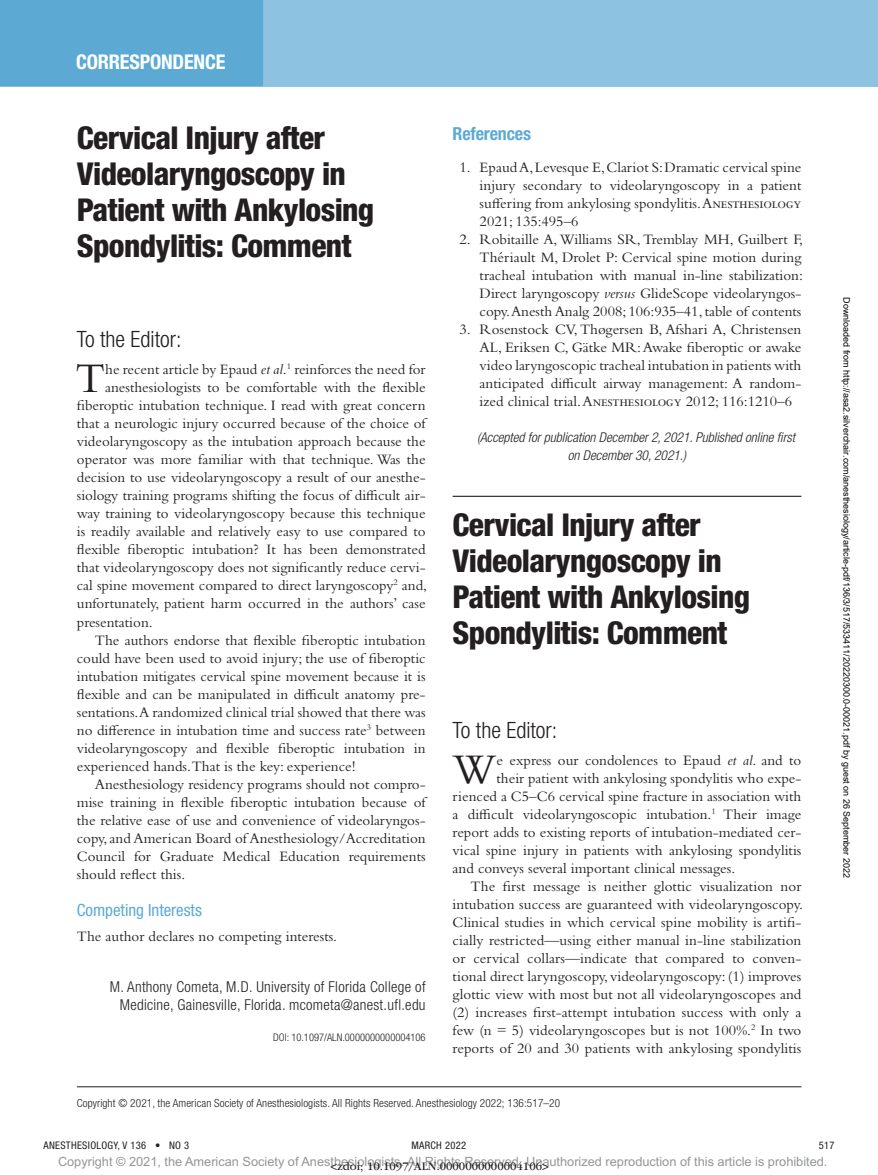
<style>
.page{position:relative;width:878px;height:1175px;background:#fff}
.page>*{position:absolute;margin:0;border:0;box-sizing:border-box;transform-origin:0 0}
.t1{font:43.95px "Bembo Std";color:#231f20}
.t2{font:800 condensed 31.5px/36px "Helvetica Neue LT Std";letter-spacing:-.02em;color:#231f20}
.t3{font:300 condensed 22.5px "Helvetica Neue LT Std";color:#231f20}
.t4{font:700 condensed 20.25px "Helvetica Neue LT Std";letter-spacing:-.01em;color:#fff}
.t5{font:700 condensed 18px "Helvetica Neue LT Std";color:#5caad4}
.t6{font:condensed 16.8px "Helvetica Neue LT Std";color:#5caad4}
.t7{font:15px/18px "Bembo Std";color:#231f20;text-align:justify}
.t8{font:300 condensed 15px/18px "Helvetica Neue LT Std";letter-spacing:.02em;color:#231f20;text-align:right}
.t9{font:italic 300 condensed 13.5px/18px "Helvetica Neue LT Std";color:#231f20}
.t10{font:12.75px "Arial MT Std";color:#939598}
.t11{font:12px "ITC Garamond Std";color:#231f20}
.t12{font:300 condensed 11.25px "Helvetica Neue LT Std";letter-spacing:.01em;color:#231f20}
.t13{font:condensed 10.5px "Helvetica Neue LT Std";letter-spacing:.03em;color:#231f20}
.t14{font:300 condensed 10.5px "Helvetica Neue LT Std";color:#231f20}
.t15{font:9px "Arial";color:#000}
.s1{font-style:italic}
</style>
<div class="page">
<div style="left:0;top:0;width:878px;height:86px;background:#8dc3e0"></div>
<div style="left:0;top:0;width:263px;height:86px;background:#5caad4"></div>
<hr style="left:77px;top:1086px;width:724px;height:1px;background:#231f20">
<hr style="left:452px;top:496px;width:349px;height:1px;background:#231f20">
<h3 class="t4" style="left:76px;top:49px;width:151px">CORRESPONDENCE</h3>
<h2 class="t2" style="left:77px;top:120px;width:299px">Cervical Injury after<br>Videolaryngoscopy in<br>Patient with Ankylosing<br>Spondylitis: Comment</h2>
<h3 class="t3" style="left:77px;top:326px;width:106px">To the Editor:</h3>
<h1 class="t1" style="left:75px;top:353px;width:31px">T</h1>
<p class="t7" style="left:105px;top:360px;width:322px">he recent article by Epaud <span class="s1">et al</span>.<sup>1</sup> reinforces the need for</p>
<p class="t7" style="left:105px;top:378px;width:322px">anesthesiologists to be comfortable with the flexible</p>
<p class="t7" style="left:77px;top:396px;width:350px">fiberoptic intubation technique. I read with great concern</p>
<p class="t7" style="left:77px;top:414px;width:350px">that a neurologic injury occurred because of the choice of</p>
<p class="t7" style="left:77px;top:432px;width:350px">videolaryngoscopy as the intubation approach because the</p>
<p class="t7" style="left:77px;top:450px;width:350px">operator was more familiar with that technique. Was the</p>
<p class="t7" style="left:77px;top:468px;width:350px">decision to use videolaryngoscopy a result of our anesthe-</p>
<p class="t7" style="left:77px;top:486px;width:350px">siology training programs shifting the focus of difficult air-</p>
<p class="t7" style="left:77px;top:504px;width:350px">way training to videolaryngoscopy because this technique</p>
<p class="t7" style="left:77px;top:522px;width:350px">is readily available and relatively easy to use compared to</p>
<p class="t7" style="left:77px;top:540px;width:350px">flexible fiberoptic intubation? It has been demonstrated</p>
<p class="t7" style="left:77px;top:558px;width:350px">that videolaryngoscopy does not significantly reduce cervi-</p>
<p class="t7" style="left:77px;top:576px;width:352px">cal spine movement compared to direct laryngoscopy<sup>2</sup> and,</p>
<p class="t7" style="left:77px;top:594px;width:350px">unfortunately, patient harm occurred in the authors’ case</p>
<p class="t7" style="left:77px;top:612px;width:77px">presentation.</p>
<p class="t7" style="left:95px;top:630px;width:332px">The authors endorse that flexible fiberoptic intubation</p>
<p class="t7" style="left:77px;top:648px;width:350px">could have been used to avoid injury; the use of fiberoptic</p>
<p class="t7" style="left:77px;top:666px;width:350px">intubation mitigates cervical spine movement because it is</p>
<p class="t7" style="left:77px;top:684px;width:350px">flexible and can be manipulated in difficult anatomy pre-</p>
<p class="t7" style="left:77px;top:702px;width:350px">sentations.A randomized clinical trial showed that there was</p>
<p class="t7" style="left:77px;top:720px;width:350px">no difference in intubation time and success rate<sup>3</sup> between</p>
<p class="t7" style="left:77px;top:738px;width:350px">videolaryngoscopy and flexible fiberoptic intubation in</p>
<p class="t7" style="left:77px;top:756px;width:280px">experienced hands.That is the key: experience!</p>
<p class="t7" style="left:95px;top:774px;width:332px">Anesthesiology residency programs should not compro-</p>
<p class="t7" style="left:77px;top:792px;width:350px">mise training in flexible fiberoptic intubation because of</p>
<p class="t7" style="left:77px;top:810px;width:350px">the relative ease of use and convenience of videolaryngos-</p>
<p class="t7" style="left:77px;top:828px;width:350px">copy, and American Board of Anesthesiology/Accreditation</p>
<p class="t7" style="left:77px;top:846px;width:350px">Council for Graduate Medical Education requirements</p>
<p class="t7" style="left:77px;top:864px;width:110px">should reflect this.</p>
<p class="t6" style="left:77px;top:900px;width:126px">Competing Interests</p>
<p class="t7" style="left:77px;top:926px;width:262px">The author declares no competing interests.</p>
<p class="t8" style="left:110px;top:977px;width:317px">M. Anthony Cometa, M.D. University of Florida College of<br>Medicine, Gainesville, Florida. mcometa@anest.ufl.edu</p>
<p class="t14" style="left:273px;top:1030px;width:154px">DOI: 10.1097/ALN.0000000000004106</p>
<p class="t5" style="left:452px;top:122px;width:80px">REFERENCES</p>
<p class="t7" style="left:479px;top:158px;width:323px;text-indent:-20px">1. Epaud A, Levesque E, Clariot S: Dramatic cervical spine injury secondary to videolaryngoscopy in a patient suffering from ankylosing spondylitis. Anesthesiology 2021; 135:495–6</p>
<p class="t7" style="left:479px;top:230px;width:325px;text-indent:-20px">2. Robitaille A, Williams SR, Tremblay MH, Guilbert F, Thériault M, Drolet P: Cervical spine motion during tracheal intubation with manual in-line stabilization:<br>Direct laryngoscopy <span class="s1">versus</span> GlideScope videolaryngos&shy;copy. Anesth Analg 2008; 106:935–41, table of contents</p>
<p class="t7" style="left:479px;top:320px;width:323px;text-indent:-20px">3. Rosenstock CV, Thøgersen B, Afshari A, Christensen AL, Eriksen C, Gätke MR: Awake fiberoptic or awake video laryngoscopic tracheal intubation in patients with anticipated difficult airway management: A random&shy;ized clinical trial. Anesthesiology 2012; 116:1210–6</p>
<p class="t9" style="left:568px;top:428px;width:228px;text-indent:-91px">(Accepted for publication December 2, 2021. Published online first on December 30, 2021.)</p>
<h2 class="t2" style="left:452px;top:506px;width:299px">Cervical Injury after<br>Videolaryngoscopy in<br>Patient with Ankylosing<br>Spondylitis: Comment</h2>
<h3 class="t3" style="left:452px;top:717px;width:106px">To the Editor:</h3>
<h1 class="t1" style="left:452px;top:743px;width:45px">W</h1>
<p class="t7" style="left:496px;top:751px;width:306px">e express our condolences to Epaud <span class="s1">et al</span>. and to</p>
<p class="t7" style="left:496px;top:769px;width:306px">their patient with ankylosing spondylitis who expe-</p>
<p class="t7" style="left:452px;top:787px;width:350px">rienced a C5–C6 cervical spine fracture in association with</p>
<p class="t7" style="left:452px;top:805px;width:350px">a difficult videolaryngoscopic intubation.<sup>1</sup> Their image</p>
<p class="t7" style="left:452px;top:823px;width:350px">report adds to existing reports of intubation-mediated cer-</p>
<p class="t7" style="left:452px;top:841px;width:350px">vical spine injury in patients with ankylosing spondylitis</p>
<p class="t7" style="left:452px;top:859px;width:284px">and conveys several important clinical messages.</p>
<p class="t7" style="left:470px;top:877px;width:332px">The first message is neither glottic visualization nor</p>
<p class="t7" style="left:452px;top:895px;width:352px">intubation success are guaranteed with videolaryngoscopy.</p>
<p class="t7" style="left:452px;top:913px;width:350px">Clinical studies in which cervical spine mobility is artifi-</p>
<p class="t7" style="left:452px;top:931px;width:350px">cially restricted—using either manual in-line stabilization</p>
<p class="t7" style="left:452px;top:949px;width:350px">or cervical collars—indicate that compared to conven-</p>
<p class="t7" style="left:452px;top:967px;width:350px">tional direct laryngoscopy, videolaryngoscopy: (1) improves</p>
<p class="t7" style="left:452px;top:985px;width:350px">glottic view with most but not all videolaryngoscopes and</p>
<p class="t7" style="left:452px;top:1003px;width:350px">(2) increases first-attempt intubation success with only a</p>
<p class="t7" style="left:452px;top:1021px;width:350px">few (n = 5) videolaryngoscopes but is not 100%.<sup>2</sup> In two</p>
<p class="t7" style="left:452px;top:1039px;width:350px">reports of 20 and 30 patients with ankylosing spondylitis</p>
<p class="t12" style="left:77px;top:1097px;width:485px">Copyright © 2021, the American Society of Anesthesiologists. All Rights Reserved. Anesthesiology 2022; 136:517–20</p>
<p class="t15" style="left:850px;top:297px;width:582px;rotate:90deg">Downloaded from http://asa2.silverchair.com/anesthesiology/article-pdf/136/3/517/533411/20220300.0-00021.pdf by guest on 26 September 2022</p>
<p class="t13" style="left:44px;top:1139px;width:147px">ANESTHESIOLOGY, V 136 • NO 3</p>
<p class="t13" style="left:411px;top:1139px;width:56px">March 2022</p>
<p class="t13" style="left:818px;top:1139px;width:17px">517</p>
<p class="t10" style="left:58px;top:1154px;width:771px">Copyright © 2021, the American Society of Anesthesiologists. All Rights Reserved. Unauthorized reproduction of this article is prohibited.</p>
<p class="t11" style="left:330px;top:1159px;width:220px">&lt;zdoi; 10.1097/ALN.0000000000004106&gt;</p>
</div>
